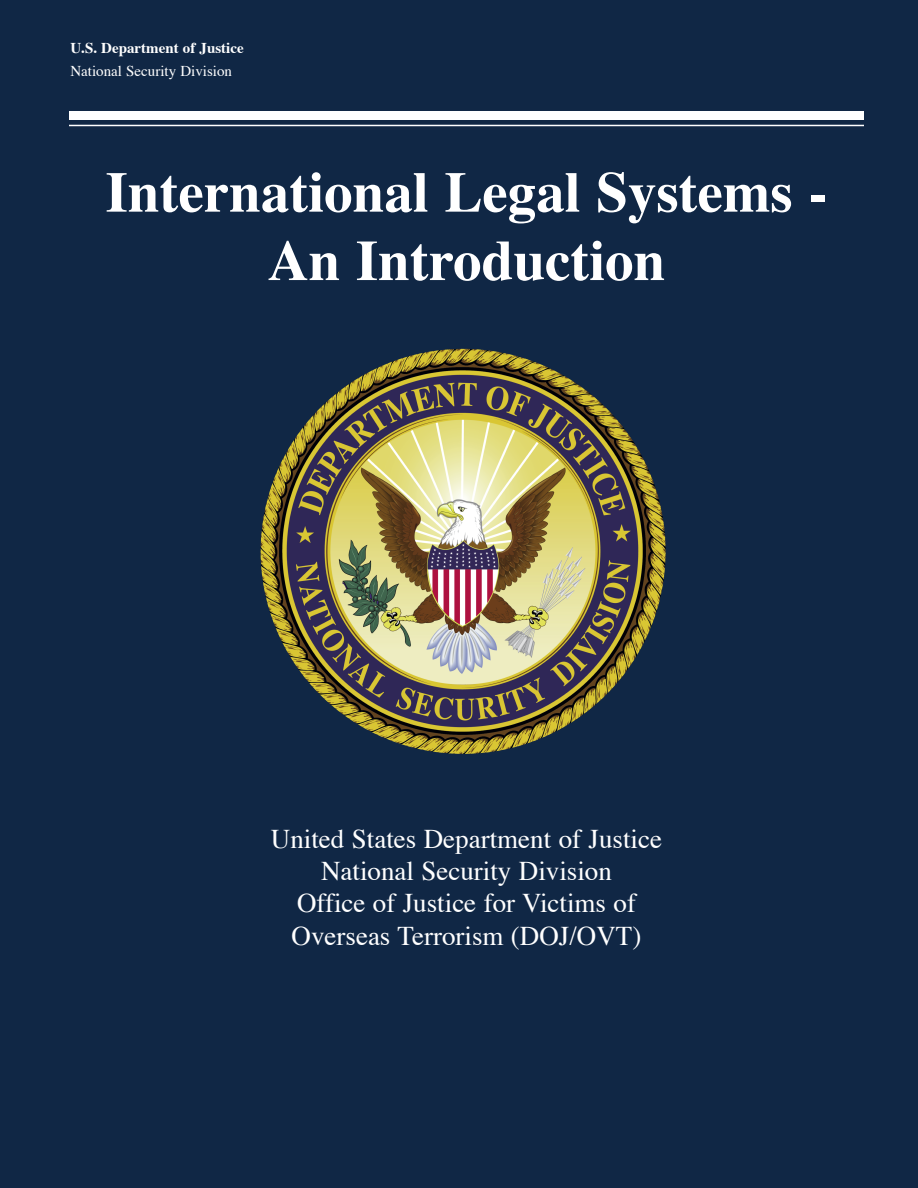
<style>
.page{position:relative;width:918px;height:1188px;background:#102745}
.page>*{position:absolute;margin:0;border:0;box-sizing:border-box;transform-origin:0 0}
.t1{font:700 57px/68.4px "Times";color:#fff;text-align:center}
.t2{font:27px/32.4px "Times";color:#fff;text-align:center}
.t3{font:15px "Times";color:#fff}
.t4{font:700 15px "Times";color:#fff}
</style>
<div class="page">
<div style="left:69px;top:111px;width:795px;height:9px;background:#fff"></div>
<hr style="left:69px;top:125px;width:795px;height:1px;background:#fff">
<img style="left:261px;top:349px;width:405px;height:405px">
<p class="t4" style="left:70px;top:42px;width:175px">U.S. Department of Justice</p>
<p class="t3" style="left:70px;top:64px;width:163px">National Security Division</p>
<h1 class="t1" style="left:106px;top:163px;width:723px">International Legal Systems -<br>An Introduction</h1>
<p class="t2" style="left:271px;top:825px;width:393px">United States Department of Justice<br>National Security Division<br>Office of Justice for Victims of<br>Overseas Terrorism (DOJ/OVT)</p>
</div>
